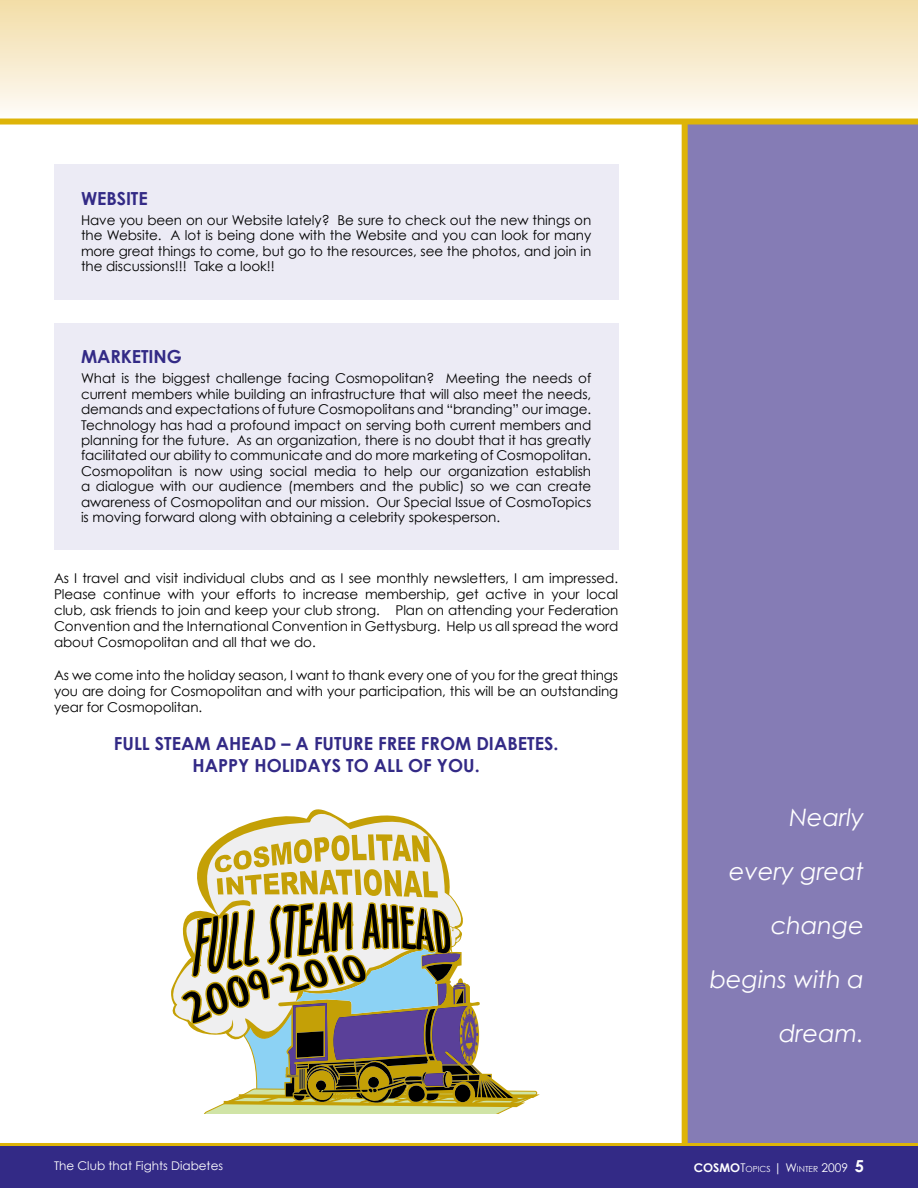
<style>
.page{position:relative;width:918px;height:1188px;background:#fff}
.page>*{position:absolute;margin:0;border:0;box-sizing:border-box;transform-origin:0 0}
.t1{font:italic 24px "Century Gothic";color:#fff}
.t2{font:700 18px/21.6px "Century Gothic";color:#332a86;text-align:center}
.t3{font:13.5px/15.5px "Century Gothic";letter-spacing:-.005em;color:#000;text-align:justify}
.t4{font:12px "Century Gothic";color:#fff}
.t5{font:8.4px "Century Gothic";color:#fff}
.s1{font-weight:700;font-size:12px}
.s2{font-size:12px}
.s3{font-weight:700;font-size:16.5px}
</style>
<div class="page">
<div style="left:688px;top:122px;width:230px;height:1021px;background:#857cb5"></div>
<div style="left:0;top:0;width:918px;height:119px;background:linear-gradient(to bottom,#f2dca5,#fefbf8)"></div>
<div style="left:682px;top:122px;width:6px;height:1024px;background:#deb408"></div>
<div style="left:0;top:119px;width:918px;height:6px;background:#deb408"></div>
<div style="left:0;top:1144px;width:918px;height:44px;background:#332a86"></div>
<hr style="left:0;top:1143px;width:918px;height:3px;background:#deb408">
<div style="left:54px;top:323px;width:564px;height:226px;background:#ecebf5"></div>
<div style="left:54px;top:164px;width:564px;height:135px;background:#ecebf5"></div>
<svg style="left:171px;top:809px;width:369px;height:305px"></svg>
<h2 class="t2" style="left:81px;top:187px;width:68px">WEBSITE</h2>
<p class="t3" style="left:81px;top:212px;width:512px">Have you been on our Website lately? Be sure to check out the new things on the Website. A lot is being done with the Website and you can look for many more great things to come, but go to the resources, see the photos, and join in the discussions!!! Take a look!!</p>
<h2 class="t2" style="left:81px;top:346px;width:102px">MARKETING</h2>
<p class="t3" style="left:81px;top:370px;width:512px">What is the biggest challenge facing Cosmopolitan? Meeting the needs of current members while building an infrastructure that will also meet the needs, demands and expectations of future Cosmopolitans and “branding” our image.<br>Technology has had a profound impact on serving both current members and planning for the future. As an organization, there is no doubt that it has greatly facilitated our ability to communicate and do more marketing of Cosmopolitan.<br>Cosmopolitan is now using social media to help our organization establish a dialogue with our audience (members and the public) so we can create awareness of Cosmopolitan and our mission. Our Special Issue of CosmoTopics is moving forward along with obtaining a celebrity spokesperson.</p>
<p class="t3" style="left:54px;top:570px;width:566px;line-height:16.2px">As I travel and visit individual clubs and as I see monthly newsletters, I am impressed.<br>Please continue with your efforts to increase membership, get active in your local club, ask friends to join and keep your club strong. Plan on attending your Federation Convention and the International Convention in Gettysburg. Help us all spread the word about Cosmopolitan and all that we do.</p>
<p class="t3" style="left:54px;top:667px;width:566px;line-height:16.2px">As we come into the holiday season, I want to thank every one of you for the great things you are doing for Cosmopolitan and with your participation, this will be an outstanding year for Cosmopolitan.</p>
<h2 class="t2" style="left:114px;top:732px;width:446px">FULL STEAM AHEAD – A FUTURE FREE FROM DIABETES.<br>HAPPY HOLIDAYS TO ALL OF YOU.</h2>
<h1 class="t1" style="left:789px;top:803px;width:76px">Nearly</h1>
<h1 class="t1" style="left:729px;top:857px;width:136px">every great</h1>
<h1 class="t1" style="left:771px;top:911px;width:94px">change</h1>
<h1 class="t1" style="left:710px;top:965px;width:156px">begins with a</h1>
<h1 class="t1" style="left:779px;top:1019px;width:86px">dream.</h1>
<p class="t4" style="left:54px;top:1159px;width:171px">The Club that Fights Diabetes</p>
<p class="t5" style="left:694px;top:1164px;width:172px"><span class="s1">COSMO</span><span class="s2">T</span>OPICS <span class="s2">| W</span>INTER <span class="s2">2009</span> <span class="s3">5</span></p>
</div>
